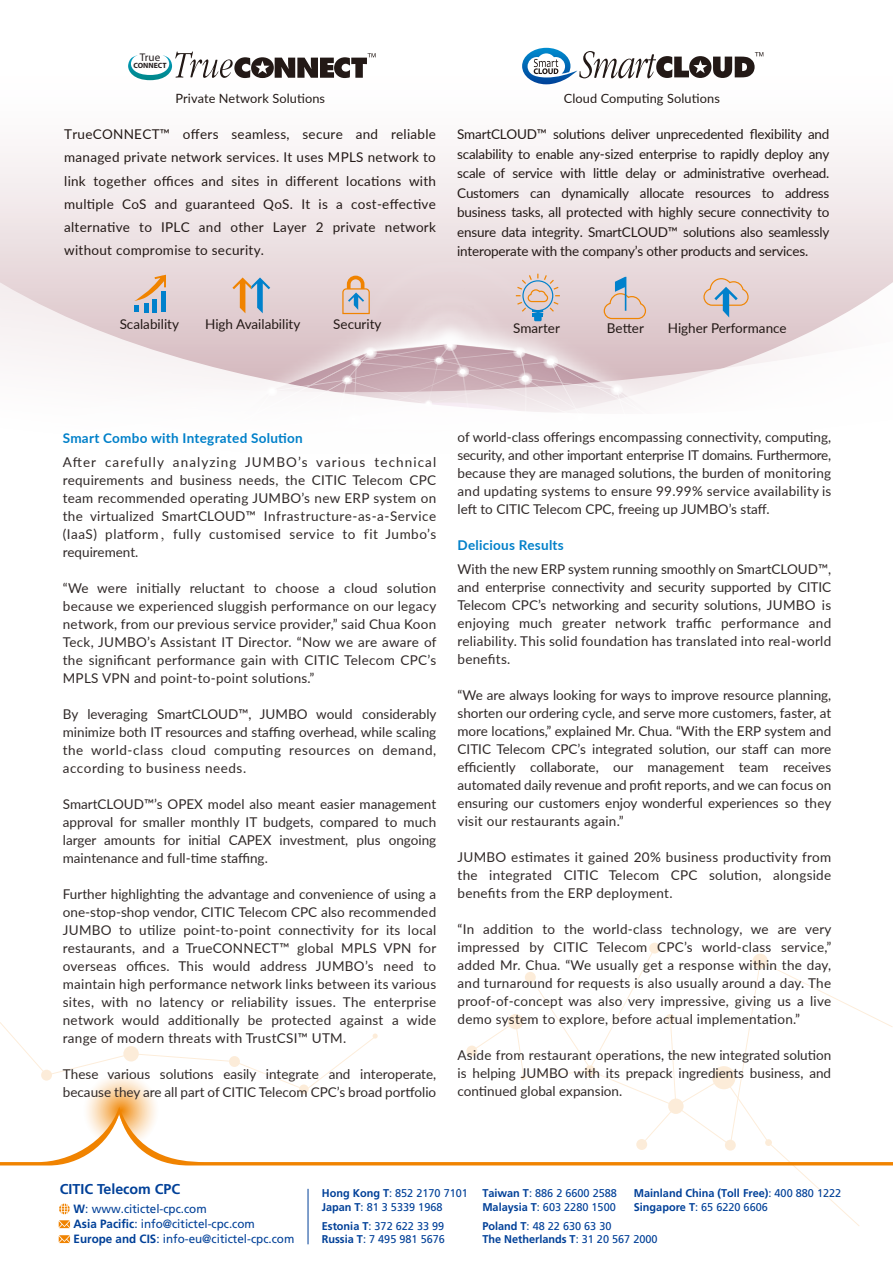
<style>
.page{position:relative;width:893px;height:1263px;background:#fff}
.page>*{position:absolute;margin:0;border:0;box-sizing:border-box;transform-origin:0 0}
.t1{font:700 14.25px "Frutiger";color:#004098}
.t2{font:13.5px/18px "Lato";letter-spacing:.02em;color:#302928;text-align:justify}
.t3{font:13.5px/19.5px "Lato";color:#231916;text-align:justify}
.t4{font:13.5px/18px "Lato";color:#302928}
.t5{font:700 13.5px "Lato";letter-spacing:.02em;color:#0080c9}
.t6{font:12.75px "Lato";letter-spacing:.01em;color:#231916}
.t7{font:12px/15px "Frutiger";color:#004098}
.t8{font:11.25px "Frutiger";color:#004098}
.t9{font:700 11.25px "Frutiger";color:#004098}
.t10{font:11.1px "Myriad Pro";color:#241d1e}
.t11{font:700 7.65px "Myriad Pro";color:#241d1e}
.s1{font-family:"Adobe Song Std";font-weight:300}
.s2{font-weight:700}
.s3{font-weight:400}
</style>
<div class="page">
<svg style="left:0;top:52px;width:893px;height:231px"></svg>
<svg style="left:82px;top:1072px;width:77px;height:77px"></svg>
<svg style="left:0;top:1107px;width:893px;height:58px"></svg>
<hr style="left:308px;top:1189px;width:1px;height:55px;background:#004098">
<svg style="left:59px;top:1220px;width:11px;height:8px"></svg>
<svg style="left:59px;top:1235px;width:11px;height:8px"></svg>
<svg style="left:59px;top:1203px;width:11px;height:11px"></svg>
<div style="left:327px;top:232px;width:246px;height:50px;background:#ebdfe1"></div>
<div style="left:365px;top:266px;width:170px;height:16px;background:#e8d8db"></div>
<svg style="left:0;top:283px;width:217px;height:58px"></svg>
<svg style="left:217px;top:282px;width:676px;height:59px;background:#e4d3d6"></svg>
<svg style="left:0;top:341px;width:810px;height:72px"></svg>
<svg style="left:299px;top:1084px;width:10px;height:10px"></svg>
<svg style="left:0;top:1022px;width:378px;height:69px"></svg>
<div style="left:508px;top:1014px;width:15px;height:15px;background:#fcecd9;border-radius:50%"></div>
<div style="left:466px;top:1045px;width:11px;height:11px;background:#fcecd9;border-radius:50%"></div>
<div style="left:649px;top:943px;width:11px;height:10px;background:#fcecd9;border-radius:50%"></div>
<svg style="left:471px;top:1024px;width:390px;height:202px"></svg>
<svg style="left:521px;top:949px;width:372px;height:198px"></svg>
<svg style="left:520px;top:47px;width:243px;height:39px"></svg>
<svg style="left:342px;top:274px;width:28px;height:41px"></svg>
<svg style="left:134px;top:273px;width:33px;height:39px"></svg>
<svg style="left:232px;top:277px;width:38px;height:36px"></svg>
<div style="left:126px;top:49px;width:48px;height:33px;background:#fff;border-radius:50%"></div>
<svg style="left:128px;top:51px;width:248px;height:29px"></svg>
<svg style="left:703px;top:277px;width:46px;height:40px;background:#c9c2c4"></svg>
<svg style="left:516px;top:274px;width:44px;height:47px;background:#cdc4c6"></svg>
<svg style="left:603px;top:277px;width:44px;height:43px;background:#d1c5c5"></svg>
<p class="t10" style="left:140px;top:51px;width:22px">True</p>
<p class="t11" style="left:134px;top:61px;width:35px">CONNECT</p>
<p class="t6" style="left:175px;top:90px;width:151px">Private Network Solutions</p>
<p class="t6" style="left:564px;top:90px;width:158px">Cloud Computing Solutions</p>
<p class="t3" style="left:64px;top:122px;width:373px;line-height:23.2px">TrueCONNECT™ offers seamless, secure and reliable managed private network services. It uses MPLS network to link together offices and sites in different locations with multiple CoS and guaranteed QoS. It is a cost-effective alternative to IPLC and other Layer 2 private network without compromise to security.</p>
<p class="t3" style="left:457px;top:124px;width:374px">SmartCLOUD™ solutions deliver unprecedented flexibility and scalability to enable any-sized enterprise to rapidly deploy any scale of service with little delay or administrative overhead.<br>Customers can dynamically allocate resources to address business tasks, all protected with highly secure connectivity to ensure data integrity. SmartCLOUD™ solutions also seamlessly interoperate with the company’s other products and services.</p>
<p class="t3" style="left:120px;top:314px;width:61px">Scalability</p>
<p class="t3" style="left:205px;top:314px;width:97px">High Availability</p>
<p class="t3" style="left:333px;top:314px;width:50px">Security</p>
<p class="t3" style="left:513px;top:317px;width:48px">Smarter</p>
<p class="t3" style="left:607px;top:317px;width:38px">Better</p>
<p class="t3" style="left:668px;top:317px;width:120px">Higher Performance</p>
<p class="t5" style="left:63px;top:428px;width:242px">Smart Combo with Integrated Solution</p>
<p class="t2" style="left:63px;top:453px;width:375px">After carefully analyzing JUMBO’s various technical requirements and business needs, the CITIC Telecom CPC team recommended operating JUMBO’s new ERP system on the virtualized SmartCLOUD™ Infrastructure-as-a-Service (IaaS) platform<span class="s1">，</span>fully customised service to fit Jumbo’s requirement.</p>
<p class="t2" style="left:63px;top:579px;width:375px">“We were initially reluctant to choose a cloud solution because we experienced sluggish performance on our legacy network, from our previous service provider,” said Chua Koon Teck, JUMBO’s Assistant IT Director. “Now we are aware of the significant performance gain with CITIC Telecom CPC’s MPLS VPN and point-to-point solutions.”</p>
<p class="t2" style="left:63px;top:705px;width:375px">By leveraging SmartCLOUD™, JUMBO would considerably minimize both IT resources and staffing overhead, while scaling the world-class cloud computing resources on demand, according to business needs.</p>
<p class="t2" style="left:63px;top:795px;width:375px">SmartCLOUD™’s OPEX model also meant easier management approval for smaller monthly IT budgets, compared to much larger amounts for initial CAPEX investment, plus ongoing maintenance and full-time staffing.</p>
<p class="t2" style="left:63px;top:885px;width:375px">Further highlighting the advantage and convenience of using a one-stop-shop vendor, CITIC Telecom CPC also recommended JUMBO to utilize point-to-point connectivity for its local restaurants, and a TrueCONNECT™ global MPLS VPN for overseas offices. This would address JUMBO’s need to maintain high performance network links between its various sites, with no latency or reliability issues. The enterprise network would additionally be protected against a wide range of modern threats with TrustCSI™ UTM.</p>
<p class="t4" style="left:63px;top:1065px;width:375px">These various solutions easily integrate and interoperate, because they are all part of CITIC Telecom CPC’s broad portfolio</p>
<p class="t2" style="left:458px;top:428px;width:375px">of world-class offerings encompassing connectivity, computing, security, and other important enterprise IT domains. Furthermore, because they are managed solutions, the burden of monitoring and updating systems to ensure 99.99% service availability is left to CITIC Telecom CPC, freeing up JUMBO’s staff.</p>
<p class="t5" style="left:458px;top:535px;width:108px">Delicious Results</p>
<p class="t2" style="left:458px;top:560px;width:375px">With the new ERP system running smoothly on SmartCLOUD™, and enterprise connectivity and security supported by CITIC Telecom CPC’s networking and security solutions, JUMBO is enjoying much greater network traffic performance and reliability. This solid foundation has translated into real-world benefits.</p>
<p class="t2" style="left:458px;top:686px;width:375px">“We are always looking for ways to improve resource planning, shorten our ordering cycle, and serve more customers, faster, at more locations,” explained Mr. Chua. “With the ERP system and CITIC Telecom CPC’s integrated solution, our staff can more efficiently collaborate, our management team receives automated daily revenue and profit reports, and we can focus on ensuring our customers enjoy wonderful experiences so they visit our restaurants again.”</p>
<p class="t2" style="left:458px;top:848px;width:375px">JUMBO estimates it gained 20% business productivity from the integrated CITIC Telecom CPC solution, alongside benefits from the ERP deployment.</p>
<p class="t2" style="left:458px;top:920px;width:376px">“In addition to the world-class technology, we are very impressed by CITIC Telecom CPC’s world-class service,” added Mr. Chua. “We usually get a response within the day, and turnaround for requests is also usually around a day. The proof-of-concept was also very impressive, giving us a live demo system to explore, before actual implementation.”</p>
<p class="t2" style="left:458px;top:1045px;width:375px">Aside from restaurant operations, the new integrated solution is helping JUMBO with its prepack ingredients business, and continued global expansion.</p>
<p class="t1" style="left:60px;top:1181px;width:122px">CITIC Telecom CPC</p>
<p class="t7" style="left:74px;top:1202px;width:222px"><span class="s2">W</span>: www.citictel-cpc.com<br><span class="s2">Asia Pacific</span>: info@citictel-cpc.com<br><span class="s2">Europe and CIS</span>: info-eu@citictel-cpc.com</p>
<p class="t8" style="left:322px;top:1187px;width:148px"><span class="s2">Hong Kong T</span>: 852 2170 7101</p>
<p class="t8" style="left:482px;top:1187px;width:136px"><span class="s2">Taiwan T</span>: 886 2 6600 2588</p>
<p class="t9" style="left:634px;top:1187px;width:209px">Mainland China (Toll Free)<span class="s3">: 400 880 1222</span></p>
<p class="t8" style="left:322px;top:1200px;width:122px"><span class="s2">Japan T</span>: 81 3 5339 1968</p>
<p class="t8" style="left:482px;top:1200px;width:135px"><span class="s2">Malaysia T</span>: 603 2280 1500</p>
<p class="t8" style="left:634px;top:1200px;width:136px"><span class="s2">Singapore T</span>: 65 6220 6606</p>
<p class="t8" style="left:322px;top:1219px;width:124px"><span class="s2">Estonia T</span>: 372 622 33 99</p>
<p class="t8" style="left:482px;top:1219px;width:131px"><span class="s2">Poland T</span>: 48 22 630 63 30</p>
<p class="t8" style="left:322px;top:1232px;width:125px"><span class="s2">Russia T</span>: 7 495 981 5676</p>
<p class="t9" style="left:482px;top:1232px;width:177px">The Netherlands T<span class="s3">: 31 20 567 2000</span></p>
</div>
